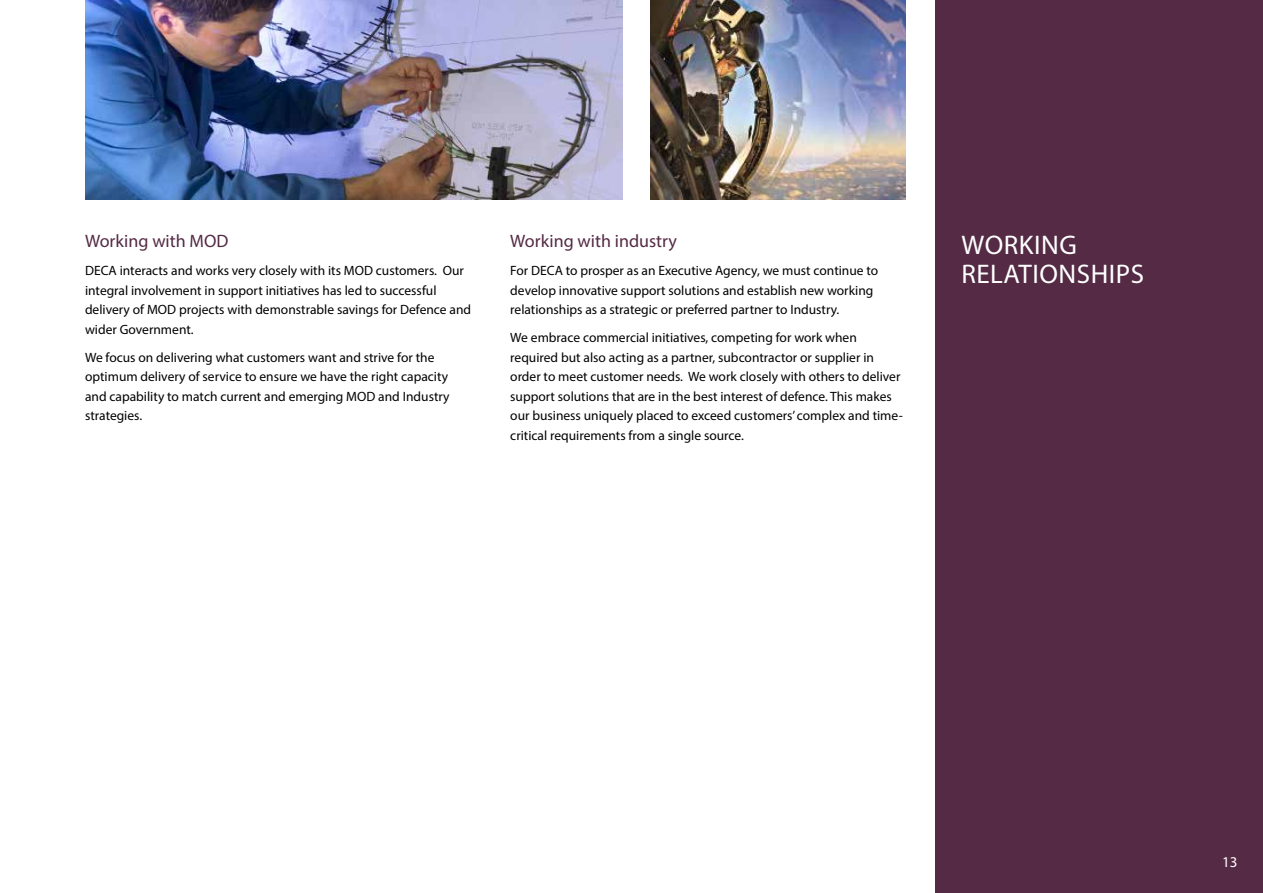
<style>
.page{position:relative;width:1263px;height:893px;background:#fff}
.page>*{position:absolute;margin:0;border:0;box-sizing:border-box;transform-origin:0 0}
.t1{font:27px/28.5px "Myriad Pro";letter-spacing:.02em;color:#fff}
.t2{font:18px "Myriad Pro";color:#542a44}
.t3{font:15px "Myriad Pro";color:#fff}
.t4{font:13.5px/19.5px "Myriad Pro";color:#000}
</style>
<div class="page">
<img style="left:651px;top:0;width:255px;height:200px">
<img style="left:85px;top:0;width:538px;height:200px">
<div style="left:935px;top:0;width:328px;height:893px;background:#542a44"></div>
<h2 class="t2" style="left:85px;top:230px;width:145px">Working with MOD</h2>
<p class="t4" style="left:85px;top:261px;width:388px">DECA interacts and works very closely with its MOD customers. Our integral involvement in support initiatives has led to successful delivery of MOD projects with demonstrable savings for Defence and wider Government.</p>
<p class="t4" style="left:85px;top:347px;width:366px">We focus on delivering what customers want and strive for the optimum delivery of service to ensure we have the right capacity and capability to match current and emerging MOD and Industry strategies.</p>
<h2 class="t2" style="left:510px;top:230px;width:168px">Working with industry</h2>
<p class="t4" style="left:510px;top:261px;width:369px">For DECA to prosper as an Executive Agency, we must continue to develop innovative support solutions and establish new working relationships as a strategic or preferred partner to Industry.</p>
<p class="t4" style="left:510px;top:328px;width:394px">We embrace commercial initiatives, competing for work when required but also acting as a partner, subcontractor or supplier in order to meet customer needs. We work closely with others to deliver support solutions that are in the best interest of defence. This makes our business uniquely placed to exceed customers’ complex and time&shy;critical requirements from a single source.</p>
<h1 class="t1" style="left:961px;top:230px;width:184px">WORKING<br>RELATIONSHIPS</h1>
<p class="t3" style="left:1222px;top:853px;width:17px">13</p>
</div>
